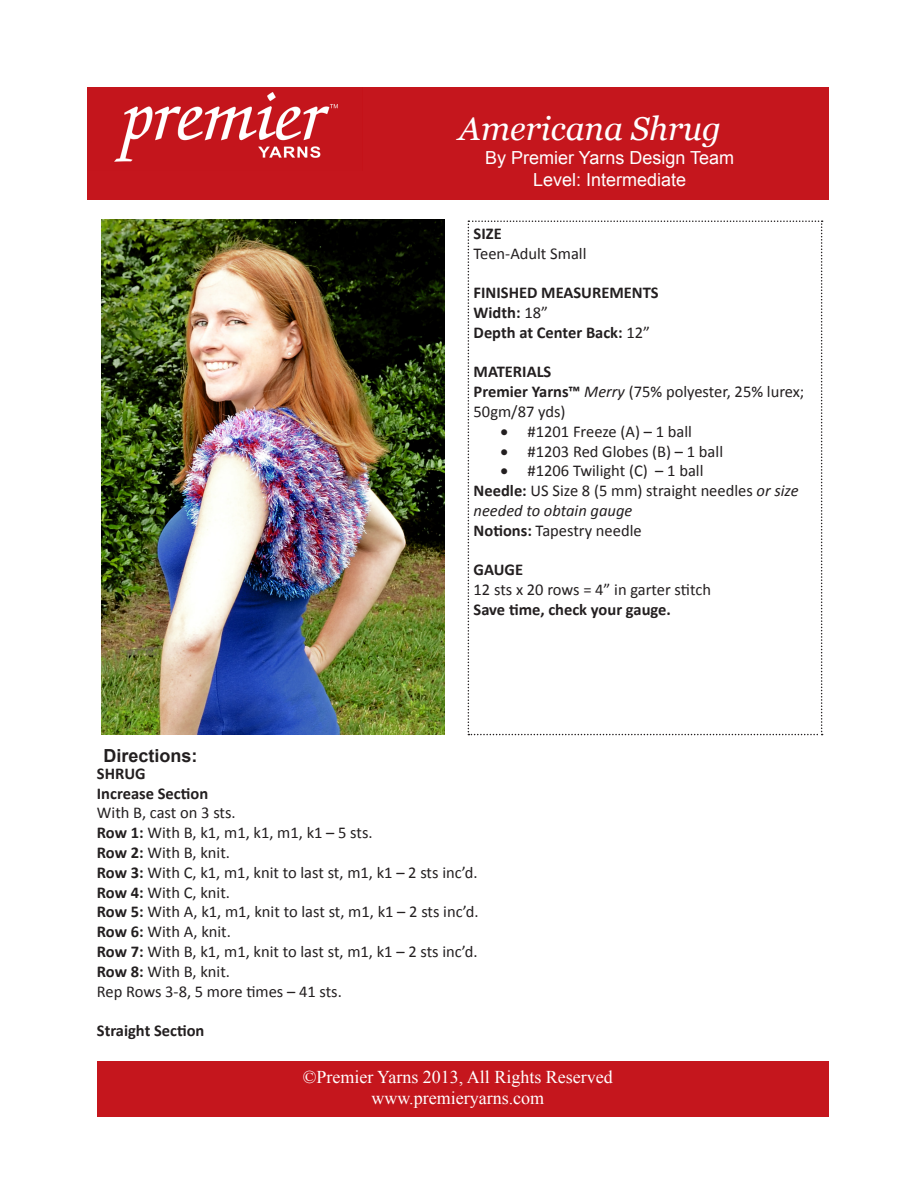
<style>
.page{position:relative;width:918px;height:1188px;background:#fff}
.page>*{position:absolute;margin:0;border:0;box-sizing:border-box;transform-origin:0 0}
.t1{font:italic 33px "Georgia";color:#fff}
.t2{font:18px "Times New Roman";color:#fff}
.t3{font:18px "Arial";color:#fff}
.t4{font:700 18px "Arial";color:#231f20}
.No_Spacing{font:16.5px/19.8px "Calibri";color:#231f20}
.No_Spacing-2{font:700 16.5px "Calibri";color:#231f20}
.s1{font-weight:400}
.s2{font-weight:700}
.s3{font-style:italic}
</style>
<div class="page">
<div style="left:87px;top:87px;width:742px;height:113px;background:#c5161d"></div>
<img style="left:114px;top:92px;width:224px;height:70px">
<img style="left:102px;top:220px;width:342px;height:514px">
<div style="left:97px;top:1061px;width:732px;height:56px;background:#c5161d"></div>
<svg style="left:468px;top:220px;width:355px;height:515px"></svg>
<p class="t1" style="left:459px;top:110px;width:264px">Americana Shrug</p>
<p class="t3" style="left:485px;top:146px;width:251px">By Premier Yarns Design Team</p>
<p class="t3" style="left:533px;top:168px;width:155px">Level: Intermediate</p>
<p class="No_Spacing-2" style="left:474px;top:223px;width:30px">SIZE</p>
<p class="No_Spacing" style="left:474px;top:243px;width:114px">Teen-Adult Small</p>
<p class="No_Spacing-2" style="left:474px;top:282px;width:187px">FINISHED MEASUREMENTS</p>
<p class="No_Spacing-2" style="left:474px;top:302px;width:76px">Width: <span class="s1">18”</span></p>
<p class="No_Spacing-2" style="left:474px;top:322px;width:178px">Depth at Center Back: <span class="s1">12”</span></p>
<p class="No_Spacing-2" style="left:474px;top:361px;width:79px">MATERIALS</p>
<p class="No_Spacing" style="left:474px;top:382px;width:332px"><span class="s2">Premier Yarns™</span> <span class="s3">Merry</span> (75% polyester, 25% lurex;<br>50gm/87 yds)</p>
<p class="No_Spacing" style="left:501px;top:422px;width:193px">• #1201 Freeze (A) – 1 ball</p>
<p class="No_Spacing" style="left:501px;top:441px;width:224px">• #1203 Red Globes (B) – 1 ball</p>
<p class="No_Spacing" style="left:501px;top:461px;width:204px">• #1206 Twilight (C) – 1 ball</p>
<p class="No_Spacing" style="left:474px;top:481px;width:327px"><span class="s2">Needle:</span> US Size 8 (5 mm) straight needles <span class="s3">or size needed to obtain gauge</span></p>
<p class="No_Spacing" style="left:474px;top:521px;width:170px"><span class="s2">Notions:</span> Tapestry needle</p>
<p class="No_Spacing-2" style="left:474px;top:559px;width:51px">GAUGE</p>
<p class="No_Spacing" style="left:474px;top:580px;width:239px">12 sts x 20 rows = 4” in garter stitch</p>
<p class="No_Spacing-2" style="left:474px;top:599px;width:199px">Save time, check your gauge.</p>
<p class="t4" style="left:104px;top:743px;width:96px">Directions:</p>
<p class="No_Spacing-2" style="left:97px;top:763px;width:50px">SHRUG</p>
<p class="No_Spacing-2" style="left:97px;top:783px;width:113px">Increase Section</p>
<p class="No_Spacing" style="left:97px;top:803px;width:140px">With B, cast on 3 sts.</p>
<p class="No_Spacing" style="left:97px;top:823px;width:277px"><span class="s2">Row 1:</span> With B, k1, m1, k1, m1, k1 – 5 sts.</p>
<p class="No_Spacing" style="left:97px;top:843px;width:135px"><span class="s2">Row 2:</span> With B, knit.</p>
<p class="No_Spacing" style="left:97px;top:863px;width:382px"><span class="s2">Row 3:</span> With C, k1, m1, knit to last st, m1, k1 – 2 sts inc’d.</p>
<p class="No_Spacing" style="left:97px;top:882px;width:135px"><span class="s2">Row 4:</span> With C, knit.</p>
<p class="No_Spacing" style="left:97px;top:902px;width:383px"><span class="s2">Row 5:</span> With A, k1, m1, knit to last st, m1, k1 – 2 sts inc’d.</p>
<p class="No_Spacing" style="left:97px;top:922px;width:136px"><span class="s2">Row 6:</span> With A, knit.</p>
<p class="No_Spacing" style="left:97px;top:942px;width:382px"><span class="s2">Row 7:</span> With B, k1, m1, knit to last st, m1, k1 – 2 sts inc’d.</p>
<p class="No_Spacing" style="left:97px;top:962px;width:135px"><span class="s2">Row 8:</span> With B, knit.</p>
<p class="No_Spacing" style="left:97px;top:981px;width:246px">Rep Rows 3-8, 5 more times – 41 sts.</p>
<p class="No_Spacing-2" style="left:97px;top:1020px;width:109px">Straight Section</p>
<p class="t2" style="left:303px;top:1064px;width:312px">©Premier Yarns 2013, All Rights Reserved</p>
<p class="t2" style="left:371px;top:1086px;width:174px">www.premieryarns.com</p>
</div>
